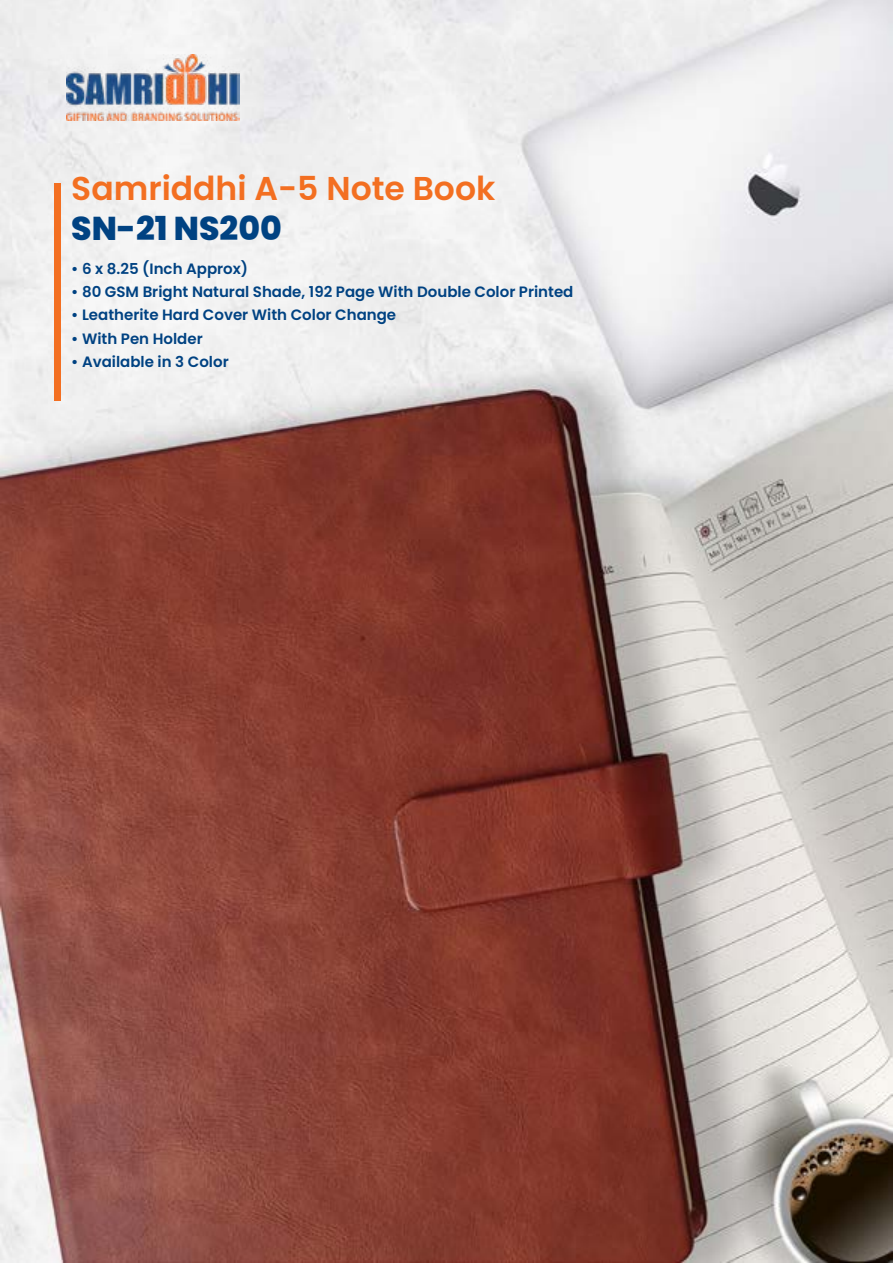
<style>
.page{position:relative;width:893px;height:1263px;background:#fff}
.page>*{position:absolute;margin:0;border:0;box-sizing:border-box;transform-origin:0 0}
.t1{font:600 33px "Poppins";color:#f36f21}
.t2{font:800 33px "Poppins";color:#004282}
.t3{font:600 15px "Poppins";color:#004282}
</style>
<div class="page">
<img style="left:0;top:0;width:893px;height:1263px">
<div style="left:54px;top:183px;width:7px;height:217px;background:#f36f21"></div>
<img style="left:67px;top:54px;width:172px;height:67px">
<h1 class="t1" style="left:71px;top:170px;width:426px">Samriddhi A-5 Note Book</h1>
<h1 class="t2" style="left:71px;top:209px;width:212px">SN-21 NS200</h1>
<p class="t3" style="left:71px;top:260px;width:178px">• 6 x 8.25 (Inch Approx)</p>
<p class="t3" style="left:71px;top:283px;width:504px">• 80 GSM Bright Natural Shade, 192 Page With Double Color Printed</p>
<p class="t3" style="left:71px;top:306px;width:326px">• Leatherite Hard Cover With Color Change</p>
<p class="t3" style="left:71px;top:330px;width:133px">• With Pen Holder</p>
<p class="t3" style="left:71px;top:353px;width:159px">• Available in 3 Color</p>
</div>
